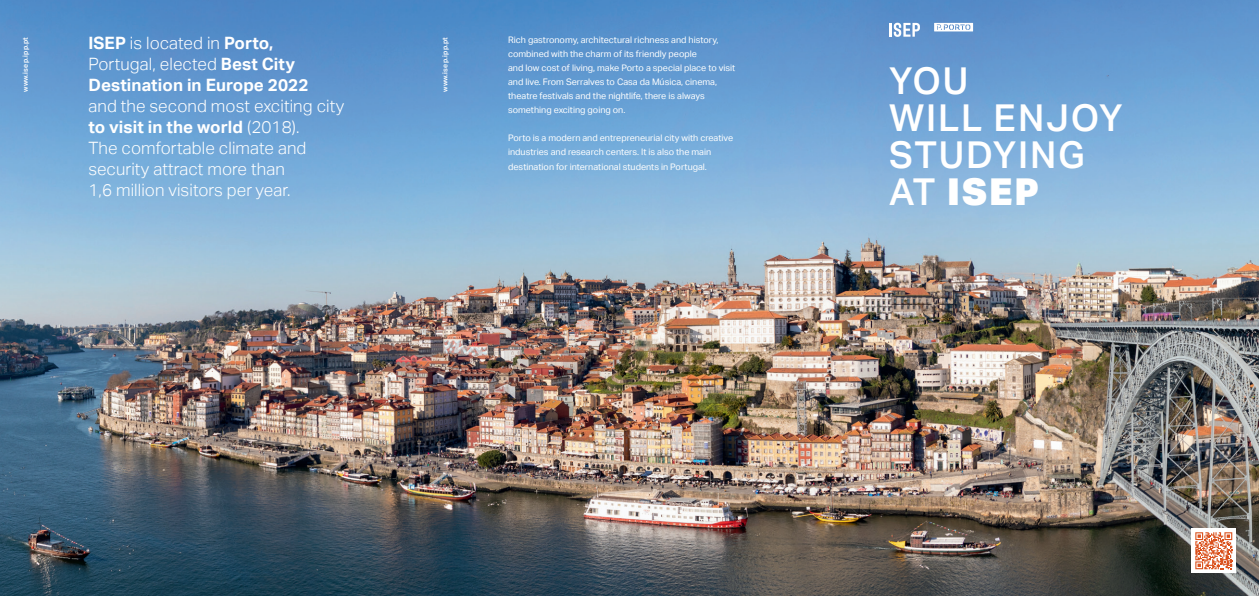
<style>
.page{position:relative;width:1259px;height:596px;background:#fff}
.page>*{position:absolute;margin:0;border:0;box-sizing:border-box;transform-origin:0 0}
.t1{font:500 37px/37px "Aktiv Grotesk";letter-spacing:.05em;color:#fff}
.t2{font:300 17px/21px "Aktiv Grotesk";letter-spacing:.005em;color:#fff}
.t3{font:700 17px/21px "Aktiv Grotesk";letter-spacing:.005em;color:#fff}
.t4{font:9px/14px "Aktiv Grotesk";color:#fff}
.t5{font:600 7px "Aktiv Grotesk";letter-spacing:.035em;color:#fff}
.s1{font-weight:300}
.s2{font-weight:700}
.s3{font-weight:900}
</style>
<div class="page">
<img style="left:0;top:0;width:1259px;height:595px">
<div style="left:1191px;top:528px;width:45px;height:45px;background:#fff"></div>
<svg style="left:1195px;top:532px;width:37px;height:37px"></svg>
<svg style="left:889px;top:23px;width:31px;height:14px"></svg>
<svg style="left:934px;top:23px;width:39px;height:8px"></svg>
<p class="t5" style="left:21px;top:92px;width:57px;rotate:-90deg">www.isep.ipp.pt</p>
<h2 class="t3" style="left:88px;top:33px;width:221px">ISEP <span class="s1">is located in</span> Porto,<br><span class="s1">Portugal, elected</span> Best City<br>Destination in Europe 2022</h2>
<h2 class="t2" style="left:88px;top:96px;width:257px">and the second most exciting city <span class="s2">to visit in the world</span> (2018).<br>The comfortable climate and security attract more than<br>1,6 million visitors per year.</h2>
<p class="t5" style="left:441px;top:92px;width:57px;rotate:-90deg">www.isep.ipp.pt</p>
<p class="t4" style="left:508px;top:33px;width:229px">Rich gastronomy, architectural richness and history, combined with the charm of its friendly people<br>and low cost of living, make Porto a special place to visit and live. From Serralves to Casa da Música, cinema, theatre festivals and the nightlife, there is always something exciting going on.</p>
<p class="t4" style="left:508px;top:131px;width:226px">Porto is a modern and entrepreneurial city with creative industries and research centers. It is also the main destination for international students in Portugal.</p>
<h1 class="t1" style="left:889px;top:63px;width:235px">YOU<br>WILL ENJOY<br>STUDYING<br>AT <span class="s3">ISEP</span></h1>
</div>
